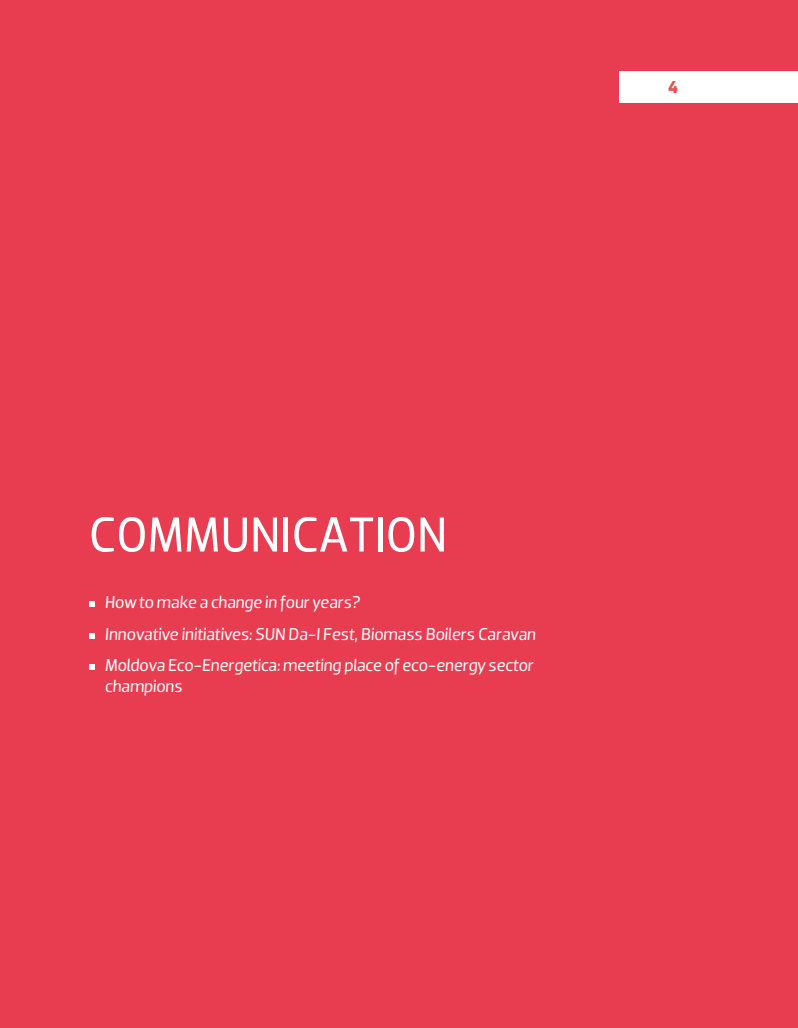
<style>
.page{position:relative;width:798px;height:1028px;background:#fff}
.page>*{position:absolute;margin:0;border:0;box-sizing:border-box;transform-origin:0 0}
.t1{font:50px "Dobra";letter-spacing:-.005em;color:#fff}
.t2{font:italic 17.5px/31.6px "Dobra";letter-spacing:-.015em;color:#fff}
.t3{font:700 17.5px "Dobra";color:#e9504e}
</style>
<div class="page">
<div style="left:0;top:0;width:797px;height:1028px;background:#e83d51"></div>
<div style="left:619px;top:71px;width:178px;height:32px;background:#fff"></div>
<svg style="left:89px;top:601px;width:6px;height:6px"></svg>
<svg style="left:89px;top:633px;width:6px;height:5px"></svg>
<svg style="left:89px;top:664px;width:6px;height:6px"></svg>
<p class="t3" style="left:667px;top:77px;width:12px">4</p>
<h1 class="t1" style="left:89px;top:505px;width:360px">COMMUNICATION</h1>
<p class="t2" style="left:105px;top:586px;width:432px">How to make a change in four years?<br>Innovative initiatives: SUN Da-I Fest, Biomass Boilers Caravan<br>Moldova Eco-Energetica: meeting place of eco-energy sector</p>
<p class="t2" style="left:105px;top:670px;width:79px">champions</p>
</div>
